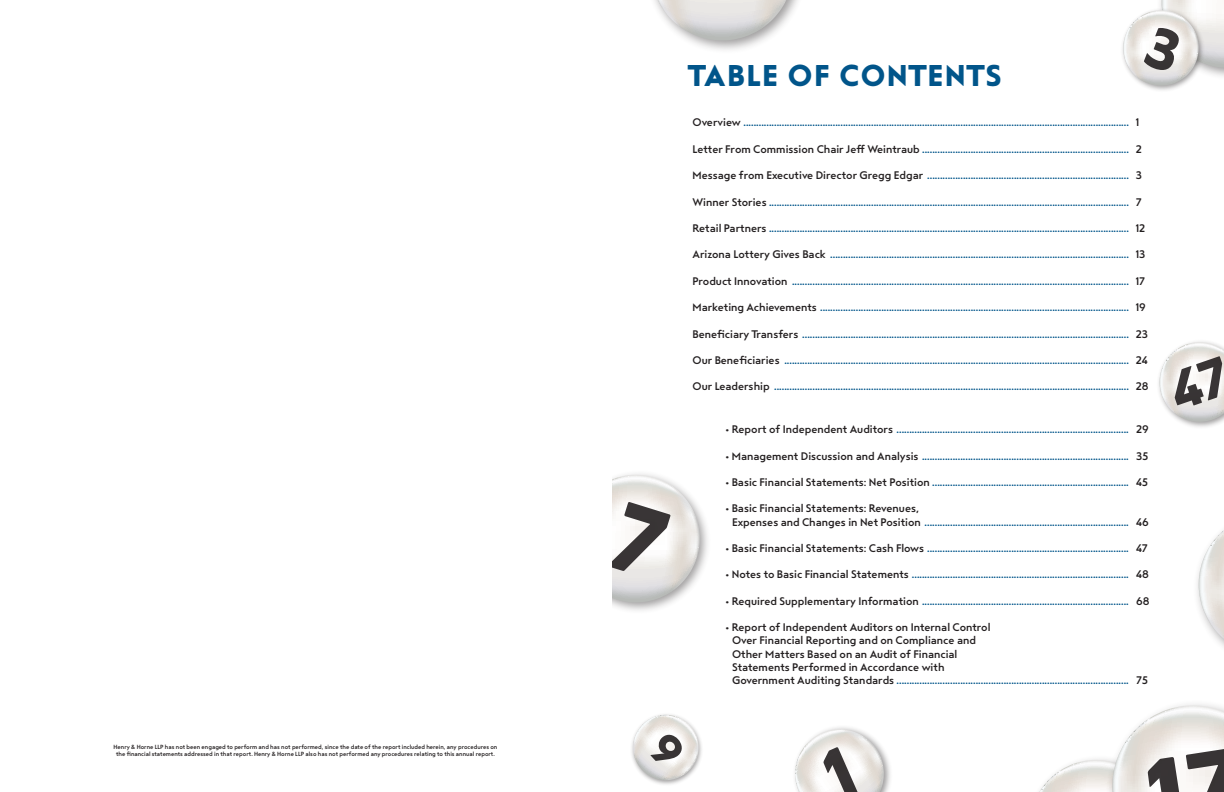
<style>
.page{position:relative;width:1224px;height:792px;background:#fff}
.page>*{position:absolute;margin:0;border:0;box-sizing:border-box;transform-origin:0 0}
.t1{font:30px "Steagal Bo";letter-spacing:.065em;color:#01558a}
.t2{font:11px/13.2px "Steagal Me";color:#01558a}
.t3{font:11px/13.2px "Steagal Me";color:#231f20}
.t4{font:6px/7.2px "Steagal Me";color:#231f20;text-align:center}
.s1{color:#231f20}
.s2{color:#01558a}
</style>
<div class="page">
<img style="left:831px;top:727px;width:59px;height:65px">
<svg style="left:795px;top:729px;width:89px;height:63px"></svg>
<img style="left:631px;top:714px;width:71px;height:71px">
<svg style="left:633px;top:715px;width:66px;height:65px"></svg>
<img style="left:612px;top:473px;width:96px;height:138px">
<svg style="left:612px;top:475px;width:88px;height:128px"></svg>
<img style="left:1158px;top:341px;width:63px;height:86px">
<img style="left:1197px;top:573px;width:27px;height:74px">
<svg style="left:1199px;top:530px;width:25px;height:109px"></svg>
<svg style="left:658px;top:0;width:128px;height:41px;background:#dcdbda"></svg>
<svg style="left:1039px;top:705px;width:185px;height:87px"></svg>
<svg style="left:1123px;top:0;width:101px;height:86px"></svg>
<svg style="left:1160px;top:342px;width:64px;height:80px"></svg>
<p class="t4" style="left:114px;top:743px;width:385px">Henry &amp; Horne LLP has not been engaged to perform and has not performed, since the date of the report included herein, any procedures on the financial statements addressed in that report. Henry &amp; Horne LLP also has not performed any procedures relating to this annual report.</p>
<p class="t1" style="left:689px;top:58px;width:314px">TABLE OF CONTENTS</p>
<p class="t2" style="left:693px;top:116px;width:438px"><span class="s1">Overview</span> .......................................................................................................................................................</p>
<p class="t2" style="left:693px;top:143px;width:438px"><span class="s1">Letter From Commission Chair Jeff Weintraub</span> .................................................................................</p>
<p class="t2" style="left:693px;top:169px;width:438px"><span class="s1">Message from Executive Director Gregg Edgar</span> ...............................................................................</p>
<p class="t2" style="left:693px;top:195px;width:438px"><span class="s1">Winner Stories</span> .............................................................................................................................................</p>
<p class="t2" style="left:693px;top:222px;width:438px"><span class="s1">Retail Partners</span> .............................................................................................................................................</p>
<p class="t2" style="left:693px;top:248px;width:438px"><span class="s1">Arizona Lottery Gives Back</span> .....................................................................................................................</p>
<p class="t2" style="left:693px;top:275px;width:438px"><span class="s1">Product Innovation</span> ....................................................................................................................................</p>
<p class="t2" style="left:693px;top:301px;width:438px"><span class="s1">Marketing Achievements</span> .........................................................................................................................</p>
<p class="t2" style="left:693px;top:327px;width:438px"><span class="s1">Beneficiary Transfers</span> ................................................................................................................................</p>
<p class="t2" style="left:693px;top:354px;width:438px"><span class="s1">Our Beneficiaries</span> .......................................................................................................................................</p>
<p class="t2" style="left:693px;top:380px;width:438px"><span class="s1">Our Leadership</span> ...........................................................................................................................................</p>
<p class="t2" style="left:726px;top:423px;width:405px"><span class="s1">• Report of Independent Auditors</span> ...........................................................................................</p>
<p class="t2" style="left:726px;top:449px;width:405px"><span class="s1">• Management Discussion and Analysis</span> .................................................................................</p>
<p class="t2" style="left:726px;top:476px;width:405px"><span class="s1">• Basic Financial Statements: Net Position</span> .............................................................................</p>
<p class="t2" style="left:732px;top:502px;width:398px;text-indent:-6px"><span class="s1">• Basic Financial Statements: Revenues,<br>Expenses and Changes in Net Position</span> ................................................................................</p>
<p class="t2" style="left:726px;top:542px;width:405px"><span class="s1">• Basic Financial Statements: Cash Flows</span> ...............................................................................</p>
<p class="t2" style="left:726px;top:568px;width:405px"><span class="s1">• Notes to Basic Financial Statements</span> .....................................................................................</p>
<p class="t2" style="left:726px;top:595px;width:405px"><span class="s1">• Required Supplementary Information</span> .................................................................................</p>
<p class="t3" style="left:732px;top:621px;width:398px;text-indent:-6px">• Report of Independent Auditors on Internal Control<br>Over Financial Reporting and on Compliance and<br>Other Matters Based on an Audit of Financial<br>Statements Performed in Accordance with<br>Government Auditing Standards <span class="s2">...........................................................................................</span></p>
<p class="t3" style="left:1136px;top:116px;width:5px">1</p>
<p class="t3" style="left:1136px;top:143px;width:8px">2</p>
<p class="t3" style="left:1136px;top:169px;width:8px">3</p>
<p class="t3" style="left:1136px;top:195px;width:8px">7</p>
<p class="t3" style="left:1136px;top:222px;width:11px">12</p>
<p class="t3" style="left:1136px;top:248px;width:11px">13</p>
<p class="t3" style="left:1136px;top:275px;width:11px">17</p>
<p class="t3" style="left:1136px;top:301px;width:12px">19</p>
<p class="t3" style="left:1136px;top:327px;width:14px">23</p>
<p class="t3" style="left:1136px;top:354px;width:13px">24</p>
<p class="t3" style="left:1136px;top:380px;width:14px">28</p>
<p class="t3" style="left:1136px;top:423px;width:14px">29</p>
<p class="t3" style="left:1136px;top:449px;width:14px">35</p>
<p class="t3" style="left:1136px;top:476px;width:13px">45</p>
<p class="t3" style="left:1136px;top:515px;width:14px">46</p>
<p class="t3" style="left:1136px;top:542px;width:13px">47</p>
<p class="t3" style="left:1136px;top:568px;width:14px">48</p>
<p class="t3" style="left:1136px;top:595px;width:15px">68</p>
<p class="t3" style="left:1136px;top:674px;width:13px">75</p>
</div>
